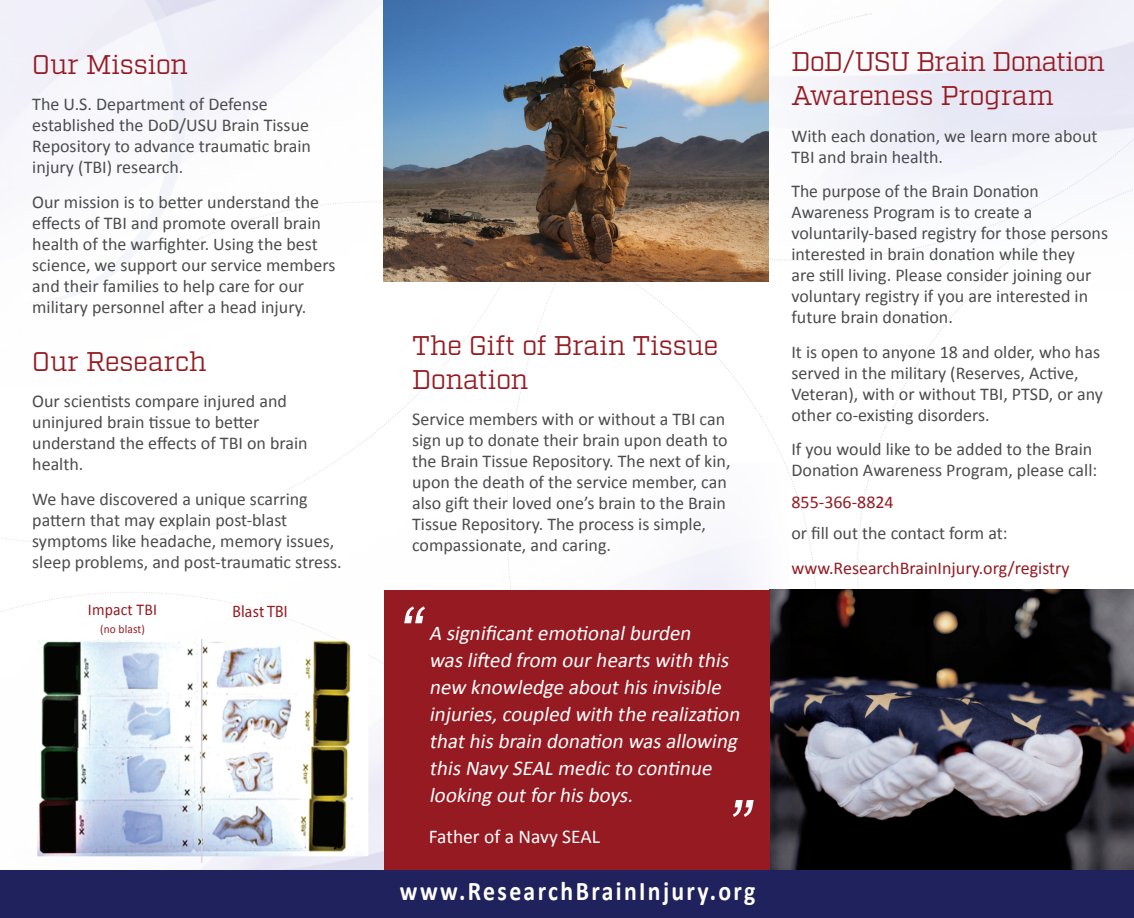
<style>
.page{position:relative;width:1134px;height:918px;background:#fff}
.page>*{position:absolute;margin:0;border:0;box-sizing:border-box;transform-origin:0 0}
.Copy{font:italic 72px "Arial";color:#fff}
.Heading1{font:27px/33.8px "Factoria";letter-spacing:-.01em;color:#961a22}
.Copy-2{font:700 27px "Calibri";letter-spacing:.1em;color:#fff;scale:.88 1}
.quote{font:italic 21px/27px "Calibri";color:#fff}
.quote-2{font:19.5px "Calibri";color:#fff}
.Copy-3{font:18px/21px "Calibri";color:#4b4c4d}
.Copy-4{font:18px "Calibri";color:#961a22}
.Copy-5{font:16.5px "Calibri";letter-spacing:.01em;color:#961a22;scale:.95 1}
.Copy-6{font:16.5px "Myriad Pro";letter-spacing:.01em;color:#961a22;scale:.95 1}
.Copy-7{font:12px "Calibri";letter-spacing:.01em;color:#961a22;scale:.95 1}
</style>
<div class="page">
<img style="left:923px;top:590px;width:211px;height:280px">
<img style="left:383px;top:0;width:386px;height:282px">
<svg style="left:174px;top:0;width:13px;height:185px;fill:#efeff8"></svg>
<svg style="left:0;top:0;width:174px;height:303px"></svg>
<img style="left:1px;top:463px;width:922px;height:407px">
<div style="left:384px;top:590px;width:386px;height:283px;background:#961a22"></div>
<img style="left:37px;top:640px;width:331px;height:216px">
<hr style="left:201px;top:639px;width:1px;height:224px;background:#d5d3e0">
<div style="left:0;top:870px;width:1134px;height:48px;background:#1f225d"></div>
<p class="Heading1" style="left:32px;top:48px;width:158px">Our Mission</p>
<p class="Copy-3" style="left:32px;top:94px;width:280px">The U.S. Department of Defense established the DoD/USU Brain Tissue<br>Repository to advance traumatic brain injury (TBI) research.</p>
<p class="Copy-3" style="left:32px;top:191px;width:305px">Our mission is to better understand the effects of TBI and promote overall brain health of the warfighter. Using the best science, we support our service members and their families to help care for our military personnel after a head injury.</p>
<p class="Heading1" style="left:32px;top:345px;width:176px">Our Research</p>
<p class="Copy-3" style="left:32px;top:391px;width:277px">Our scientists compare injured and uninjured brain tissue to better understand the effects of TBI on brain health.</p>
<p class="Copy-3" style="left:32px;top:488px;width:311px">We have discovered a unique scarring pattern that may explain post-blast symptoms like headache, memory issues, sleep problems, and post-traumatic stress.</p>
<p class="Heading1" style="left:412px;top:329px;width:307px">The Gift of Brain Tissue<br>Donation</p>
<p class="Copy-3" style="left:412px;top:409px;width:320px">Service members with or without a TBI can sign up to donate their brain upon death to the Brain Tissue Repository. The next of kin, upon the death of the service member, can also gift their loved one’s brain to the Brain Tissue Repository. The process is simple, compassionate, and caring.</p>
<p class="Heading1" style="left:791px;top:46px;width:315px">DoD/USU Brain Donation<br>Awareness Program</p>
<p class="Copy-3" style="left:791px;top:125px;width:308px">With each donation, we learn more about<br>TBI and brain health.</p>
<p class="Copy-3" style="left:791px;top:181px;width:318px">The purpose of the Brain Donation Awareness Program is to create a voluntarily-based registry for those persons interested in brain donation while they<br>are still living. Please consider joining our voluntary registry if you are interested in future brain donation.</p>
<p class="Copy-3" style="left:791px;top:341px;width:313px">It is open to anyone 18 and older, who has served in the military (Reserves, Active, Veteran), with or without TBI, PTSD, or any other co-existing disorders.</p>
<p class="Copy-3" style="left:791px;top:439px;width:307px">If you would like to be added to the Brain<br>Donation Awareness Program, please call:</p>
<p class="Copy-4" style="left:791px;top:490px;width:104px">855-366-8824</p>
<p class="Copy-3" style="left:791px;top:523px;width:218px">or fill out the contact form at:</p>
<p class="Copy-4" style="left:791px;top:556px;width:280px">www.ResearchBrainInjury.org/registry</p>
<p class="Copy-5" style="left:88px;top:600px;width:74px">Impact TBI</p>
<p class="Copy-7" style="left:100px;top:622px;width:49px">(no blast)</p>
<p class="Copy-6" style="left:232px;top:601px;width:60px">Blast TBI</p>
<p class="Copy" style="left:395px;top:586px;width:42px">“</p>
<p class="quote" style="left:429px;top:620px;width:316px">A significantemotionalburden waslifted from ourheartswith this new knowledge abouthisinvisible injuries,coupled with the realization thathisbrain donation wasallowing thisNavy SEAL medic to continue looking outforhisboys.</p>
<p class="Copy" style="left:763px;top:837px;width:42px;rotate:-180deg">“</p>
<p class="quote-2" style="left:429px;top:824px;width:173px">Father of a Navy SEAL</p>
<p class="Copy-2" style="left:400px;top:873px;width:405px">www.ResearchBrainInjury.org</p>
</div>
